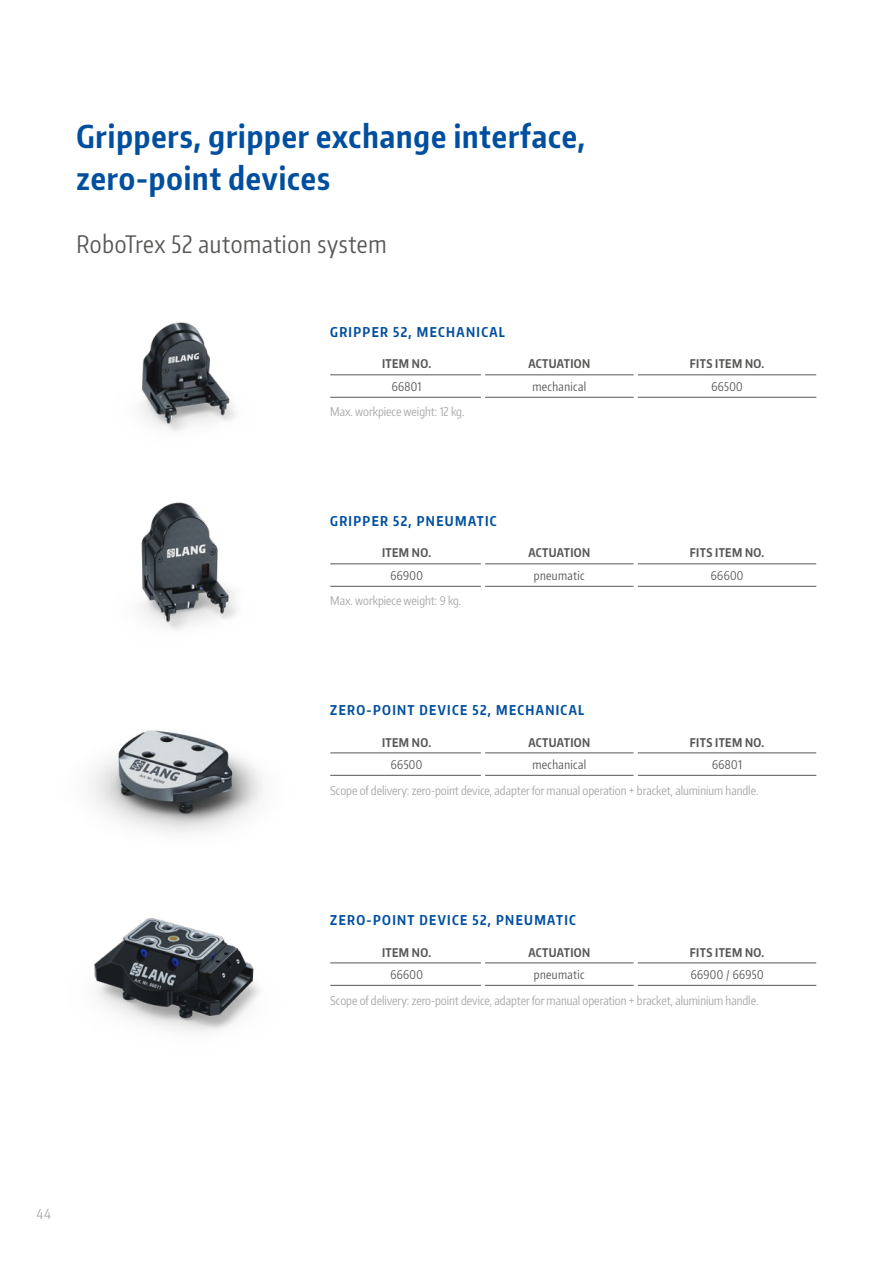
<style>
.page{position:relative;width:893px;height:1263px;background:#fff}
.page>*{position:absolute;margin:0;border:0;box-sizing:border-box;transform-origin:0 0}
.t1{font:700 31.5px/42px "Encode Sans Compressed";letter-spacing:.03em;color:#004f9f}
.t2{font:24px "Encode Sans Compressed";letter-spacing:.03em;color:#575756}
.t3{font:700 13.5px "Encode Sans Compressed";letter-spacing:.1em;color:#004f9f}
.t4{font:13.5px "Encode Sans Compressed";color:#a8a8a7}
.t5{font:12px "Encode Sans Compressed";color:#a8a8a7}
.t6{font:700 12px "Encode Sans Compressed";letter-spacing:.03em;color:#575756}
.t7{font:12px "Encode Sans Compressed";letter-spacing:.03em;color:#575756}
</style>
<div class="page">
<img style="left:91px;top:563px;width:296px;height:400px">
<img style="left:142px;top:322px;width:191px;height:65px">
<img style="left:91px;top:387px;width:242px;height:320px">
<img style="left:91px;top:827px;width:233px;height:205px">
<hr style="left:330px;top:397px;width:151px;height:1px;background:#575756">
<hr style="left:485px;top:397px;width:149px;height:1px;background:#575756">
<hr style="left:638px;top:397px;width:178px;height:1px;background:#575756">
<hr style="left:330px;top:375px;width:151px;height:1px;background:#575756">
<hr style="left:485px;top:375px;width:149px;height:1px;background:#575756">
<hr style="left:638px;top:375px;width:178px;height:1px;background:#575756">
<hr style="left:330px;top:564px;width:151px;height:1px;background:#575756">
<hr style="left:485px;top:564px;width:149px;height:1px;background:#575756">
<hr style="left:638px;top:564px;width:178px;height:1px;background:#575756">
<hr style="left:330px;top:586px;width:151px;height:1px;background:#575756">
<hr style="left:485px;top:586px;width:149px;height:1px;background:#575756">
<hr style="left:638px;top:586px;width:178px;height:1px;background:#575756">
<hr style="left:330px;top:753px;width:151px;height:1px;background:#575756">
<hr style="left:485px;top:753px;width:149px;height:1px;background:#575756">
<hr style="left:638px;top:753px;width:178px;height:1px;background:#575756">
<hr style="left:330px;top:775px;width:151px;height:1px;background:#575756">
<hr style="left:485px;top:775px;width:149px;height:1px;background:#575756">
<hr style="left:638px;top:775px;width:178px;height:1px;background:#575756">
<hr style="left:330px;top:963px;width:151px;height:1px;background:#575756">
<hr style="left:485px;top:963px;width:149px;height:1px;background:#575756">
<hr style="left:638px;top:963px;width:178px;height:1px;background:#575756">
<hr style="left:330px;top:985px;width:151px;height:1px;background:#575756">
<hr style="left:485px;top:985px;width:149px;height:1px;background:#575756">
<hr style="left:638px;top:985px;width:178px;height:1px;background:#575756">
<h1 class="t1" style="left:77px;top:115px;width:510px">Grippers, gripper exchange interface, zero-point devices</h1>
<h2 class="t2" style="left:77px;top:229px;width:311px">RoboTrex 52 automation system</h2>
<p class="t3" style="left:330px;top:323px;width:176px">GRIPPER 52, MECHANICAL</p>
<p class="t6" style="left:382px;top:356px;width:51px">ITEM NO.</p>
<p class="t6" style="left:528px;top:356px;width:63px">ACTUATION</p>
<p class="t6" style="left:690px;top:356px;width:76px">FITS ITEM NO.</p>
<p class="t7" style="left:392px;top:378px;width:31px">66801</p>
<p class="t7" style="left:532px;top:378px;width:55px">mechanical</p>
<p class="t7" style="left:711px;top:378px;width:33px">66500</p>
<p class="t5" style="left:330px;top:404px;width:136px">Max. workpiece weight: 12 kg.</p>
<p class="t3" style="left:330px;top:512px;width:168px">GRIPPER 52, PNEUMATIC</p>
<p class="t6" style="left:382px;top:545px;width:51px">ITEM NO.</p>
<p class="t6" style="left:528px;top:545px;width:63px">ACTUATION</p>
<p class="t6" style="left:690px;top:545px;width:76px">FITS ITEM NO.</p>
<p class="t7" style="left:390px;top:567px;width:34px">66900</p>
<p class="t7" style="left:534px;top:567px;width:52px">pneumatic</p>
<p class="t7" style="left:711px;top:567px;width:34px">66600</p>
<p class="t5" style="left:330px;top:593px;width:133px">Max. workpiece weight: 9 kg.</p>
<p class="t3" style="left:330px;top:701px;width:255px">ZERO-POINT DEVICE 52, MECHANICAL</p>
<p class="t6" style="left:382px;top:734px;width:51px">ITEM NO.</p>
<p class="t6" style="left:528px;top:734px;width:63px">ACTUATION</p>
<p class="t6" style="left:690px;top:734px;width:76px">FITS ITEM NO.</p>
<p class="t7" style="left:391px;top:756px;width:33px">66500</p>
<p class="t7" style="left:532px;top:756px;width:55px">mechanical</p>
<p class="t7" style="left:712px;top:756px;width:31px">66801</p>
<p class="t5" style="left:330px;top:782px;width:430px">Scope of delivery: zero-point device, adapter for manual operation + bracket, aluminium handle.</p>
<p class="t3" style="left:330px;top:911px;width:247px">ZERO-POINT DEVICE 52, PNEUMATIC</p>
<p class="t6" style="left:382px;top:944px;width:51px">ITEM NO.</p>
<p class="t6" style="left:528px;top:944px;width:63px">ACTUATION</p>
<p class="t6" style="left:690px;top:944px;width:76px">FITS ITEM NO.</p>
<p class="t7" style="left:390px;top:966px;width:34px">66600</p>
<p class="t7" style="left:534px;top:966px;width:52px">pneumatic</p>
<p class="t7" style="left:691px;top:966px;width:74px">66900 / 66950</p>
<p class="t5" style="left:330px;top:992px;width:430px">Scope of delivery: zero-point device, adapter for manual operation + bracket, aluminium handle.</p>
<p class="t4" style="left:37px;top:1205px;width:16px">44</p>
</div>
